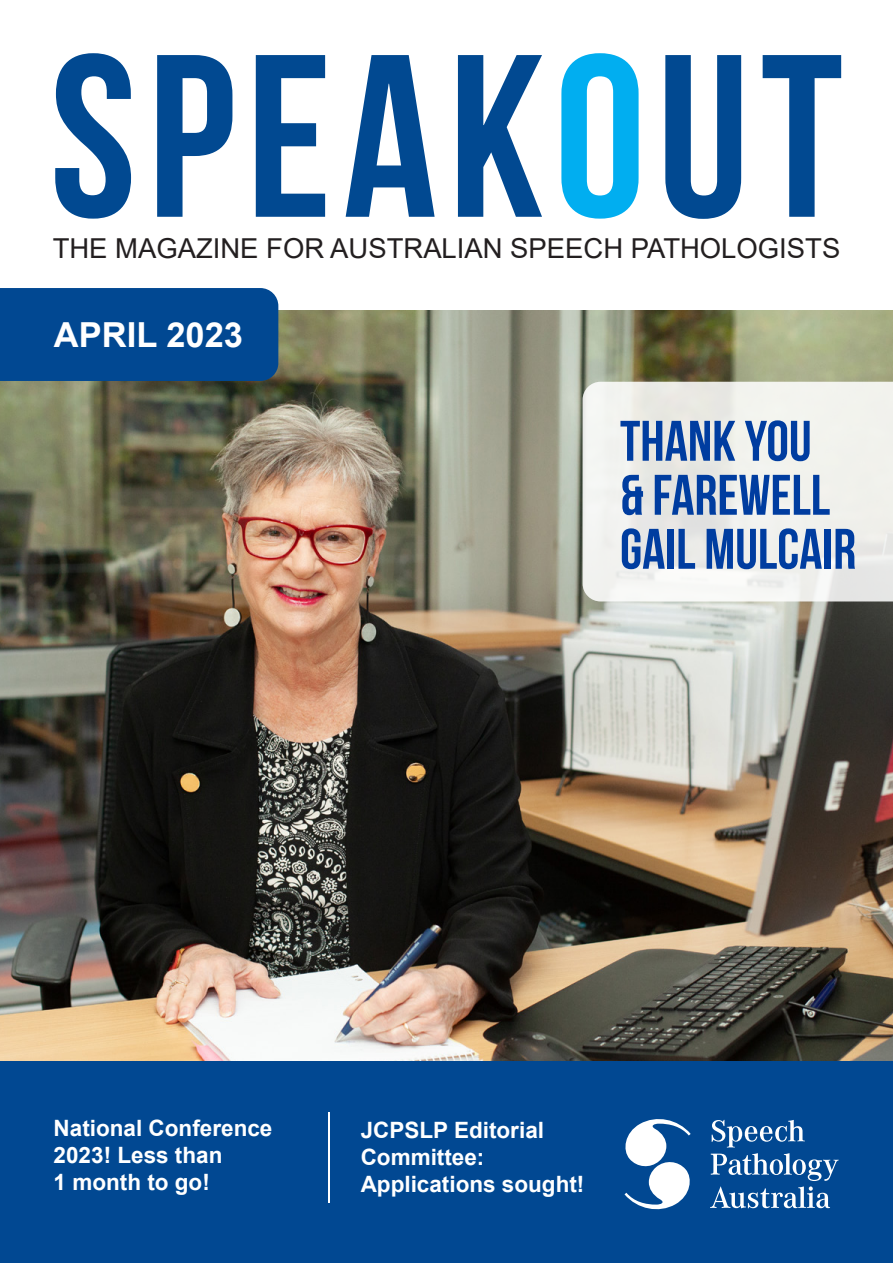
<style>
.page{position:relative;width:893px;height:1263px;background:#fff}
.page>*{position:absolute;margin:0;border:0;box-sizing:border-box;transform-origin:0 0}
.t1{font:231px "Bebas Neue";letter-spacing:.05em;color:#014991}
.t2{font:57px/54px "Bebas Neue";color:#003da0}
.t3{font:700 34.5px "Arial";color:#fff}
.t4{font:27.45px "Arial";color:#231f20}
.t5{font:700 22.5px/27px "Arial";color:#fff}
.s1{color:#01aef0}
</style>
<div class="page">
<img style="left:0;top:310px;width:893px;height:751px">
<div style="left:0;top:1061px;width:893px;height:202px;background:#014892"></div>
<svg style="left:712px;top:1120px;width:93px;height:27px"></svg>
<svg style="left:710px;top:1153px;width:128px;height:55px"></svg>
<svg style="left:624px;top:1119px;width:67px;height:90px"></svg>
<div style="left:0;top:288px;width:278px;height:93px;background:#014892"></div>
<hr style="left:328px;top:1112px;width:2px;height:91px;background:#fff">
<svg style="left:583px;top:382px;width:310px;height:219px;fill:#f0f1ec"></svg>
<h1 class="t1" style="left:50px;top:10px;width:795px">SPEAK<span class="s1">O</span>UT</h1>
<p class="t4" style="left:53px;top:233px;width:789px">THE MAGAZINE FOR AUSTRALIAN SPEECH PATHOLOGISTS</p>
<h3 class="t3" style="left:54px;top:316px;width:191px">APRIL 2023</h3>
<h2 class="t2" style="left:620px;top:413px;width:238px">THANK YOU<br>&amp; FAREWELL<br>GAIL MULCAIR</h2>
<p class="t5" style="left:54px;top:1114px;width:220px">National Conference<br>2023! Less than<br>1 month to go!</p>
<p class="t5" style="left:361px;top:1117px;width:225px">JCPSLP Editorial<br>Committee:<br>Applications sought!</p>
</div>
